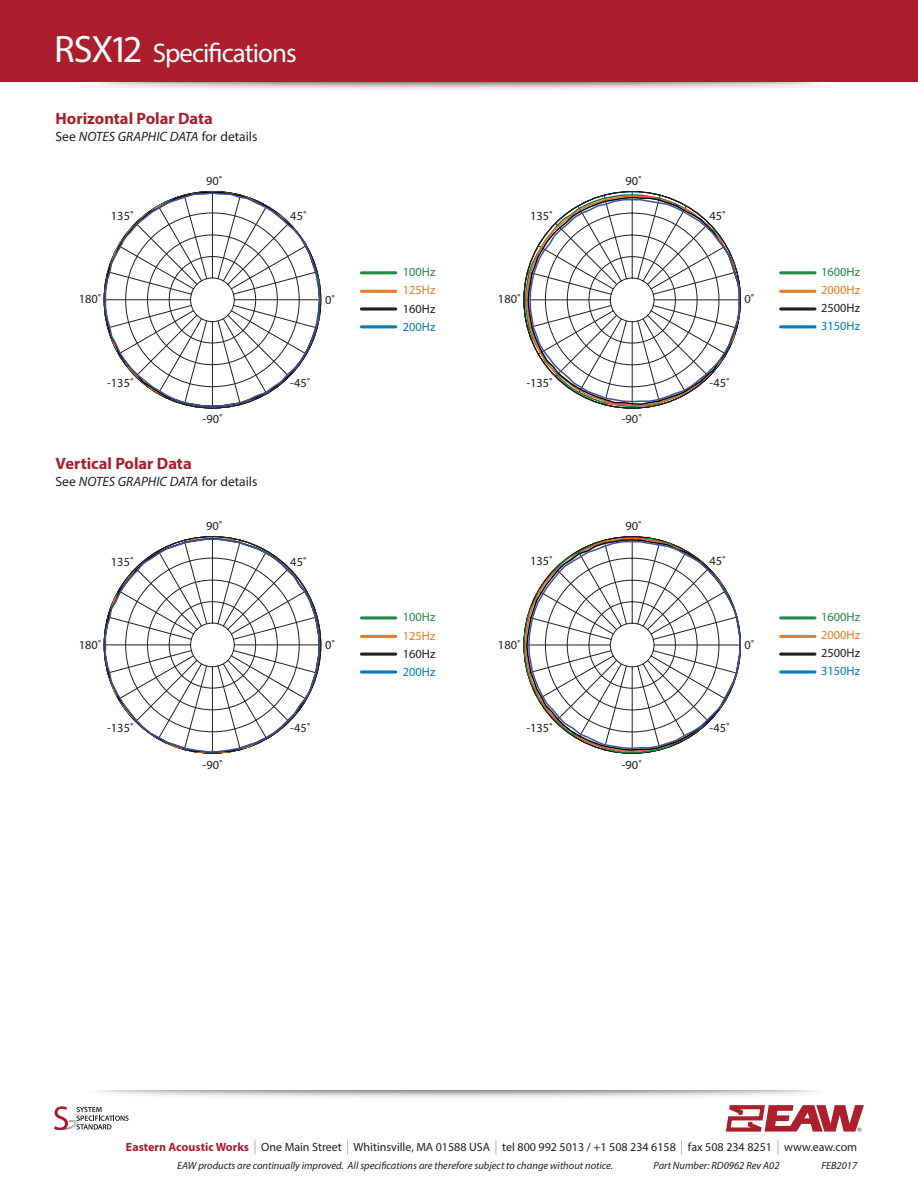
<style>
.page{position:relative;width:918px;height:1188px;background:#fff}
.page>*{position:absolute;margin:0;border:0;box-sizing:border-box;transform-origin:0 0}
.t1{font:27px "Myriad Pro";letter-spacing:-.035em;color:#fff}
.Heading{font:700 16.5px "Myriad Pro";color:#ad1e2c}
.t2{font:italic 13.5px "Myriad Pro";color:#231f20}
.t3{font:12.45px "Myriad Pro";color:#231f20}
.t4{font:12.45px/18.1px "Myriad Pro";color:#238946;text-align:justify}
.t5{font:12px "Myriad Pro";color:#231f20}
.t6{font:italic 10.5px "Myriad Pro";color:#231f20}
.s1{font-size:38.25px}
.s2{font-style:normal}
.s3{color:#eb7b23}
.s4{color:#231f20}
.s5{color:#007bc2}
.s6{font-weight:700;color:#ad1e2c}
.s7{font-weight:300;font-size:14.4px;color:#ad1e2c}
</style>
<div class="page">
<div style="left:0;top:0;width:918px;height:82px;background:#ad1e2c"></div>
<svg style="left:54px;top:1106px;width:75px;height:24px"></svg>
<svg style="left:726px;top:1105px;width:138px;height:27px"></svg>
<hr style="left:234px;top:300px;width:87px;height:1px;background:#231f20">
<hr style="left:632px;top:192px;width:1px;height:86px;background:#231f20">
<hr style="left:654px;top:300px;width:87px;height:1px;background:#231f20">
<svg style="left:361px;top:307px;width:35px;height:4px"></svg>
<hr style="left:361px;top:290px;width:35px;height:3px;background:#eb7b23">
<hr style="left:361px;top:271px;width:35px;height:3px;background:#238946">
<hr style="left:361px;top:325px;width:35px;height:3px;background:#007bc2">
<svg style="left:781px;top:307px;width:34px;height:4px"></svg>
<hr style="left:781px;top:290px;width:34px;height:3px;background:#eb7b23">
<hr style="left:781px;top:271px;width:34px;height:3px;background:#238946">
<hr style="left:781px;top:325px;width:34px;height:3px;background:#007bc2">
<svg style="left:104px;top:192px;width:216px;height:216px"></svg>
<svg style="left:527px;top:195px;width:212px;height:210px"></svg>
<hr style="left:212px;top:537px;width:1px;height:86px;background:#231f20">
<hr style="left:234px;top:645px;width:87px;height:1px;background:#231f20">
<hr style="left:361px;top:653px;width:35px;height:3px;background:#231f20">
<hr style="left:361px;top:635px;width:35px;height:3px;background:#eb7b23">
<svg style="left:361px;top:616px;width:35px;height:4px"></svg>
<svg style="left:361px;top:670px;width:35px;height:4px"></svg>
<hr style="left:781px;top:653px;width:34px;height:3px;background:#231f20">
<hr style="left:781px;top:635px;width:34px;height:3px;background:#eb7b23">
<svg style="left:781px;top:616px;width:34px;height:4px"></svg>
<svg style="left:781px;top:670px;width:34px;height:4px"></svg>
<svg style="left:104px;top:538px;width:216px;height:215px"></svg>
<svg style="left:525px;top:538px;width:136px;height:214px"></svg>
<svg style="left:527px;top:540px;width:214px;height:210px"></svg>
<h1 class="t1" style="left:54px;top:37px;width:244px"><span class="s1">RSX12</span> Specifications</h1>
<p class="Heading" style="left:56px;top:108px;width:159px">Horizontal Polar Data</p>
<p class="t2" style="left:56px;top:128px;width:203px"><span class="s2">See</span> NOTES GRAPHIC DATA <span class="s2">for details</span></p>
<p class="t3" style="left:206px;top:173px;width:18px">90˚</p>
<p class="t3" style="left:625px;top:173px;width:18px">90˚</p>
<p class="t3" style="left:111px;top:209px;width:24px">135˚</p>
<p class="t3" style="left:290px;top:209px;width:18px">45˚</p>
<p class="t3" style="left:530px;top:209px;width:24px">135˚</p>
<p class="t3" style="left:710px;top:209px;width:18px">45˚</p>
<p class="t3" style="left:79px;top:292px;width:24px">180˚</p>
<p class="t3" style="left:325px;top:292px;width:12px">0˚</p>
<p class="t4" style="left:403px;top:263px;width:34px">100Hz <span class="s3">125Hz </span><span class="s4">160Hz </span><span class="s5">200Hz</span></p>
<p class="t4" style="left:821px;top:263px;width:40px">1600Hz <span class="s3">2000Hz </span><span class="s4">2500Hz </span><span class="s5">3150Hz</span></p>
<p class="t3" style="left:498px;top:292px;width:24px">180˚</p>
<p class="t3" style="left:744px;top:292px;width:12px">0˚</p>
<p class="t3" style="left:107px;top:375px;width:28px">-135˚</p>
<p class="t3" style="left:290px;top:375px;width:22px">-45˚</p>
<p class="t3" style="left:526px;top:375px;width:28px">-135˚</p>
<p class="t3" style="left:710px;top:375px;width:22px">-45˚</p>
<p class="t3" style="left:203px;top:412px;width:22px">-90˚</p>
<p class="t3" style="left:622px;top:412px;width:22px">-90˚</p>
<p class="Heading" style="left:56px;top:453px;width:138px">Vertical Polar Data</p>
<p class="t2" style="left:56px;top:473px;width:203px"><span class="s2">See</span> NOTES GRAPHIC DATA <span class="s2">for details</span></p>
<p class="t3" style="left:206px;top:518px;width:18px">90˚</p>
<p class="t3" style="left:625px;top:518px;width:18px">90˚</p>
<p class="t3" style="left:111px;top:554px;width:24px">135˚</p>
<p class="t3" style="left:290px;top:554px;width:18px">45˚</p>
<p class="t3" style="left:530px;top:554px;width:24px">135˚</p>
<p class="t3" style="left:710px;top:554px;width:18px">45˚</p>
<p class="t3" style="left:79px;top:637px;width:24px">180˚</p>
<p class="t3" style="left:325px;top:637px;width:12px">0˚</p>
<p class="t4" style="left:403px;top:608px;width:34px">100Hz <span class="s3">125Hz </span><span class="s4">160Hz </span><span class="s5">200Hz</span></p>
<p class="t4" style="left:821px;top:608px;width:40px">1600Hz <span class="s3">2000Hz </span><span class="s4">2500Hz </span><span class="s5">3150Hz</span></p>
<p class="t3" style="left:498px;top:637px;width:24px">180˚</p>
<p class="t3" style="left:744px;top:637px;width:12px">0˚</p>
<p class="t3" style="left:107px;top:721px;width:28px">-135˚</p>
<p class="t3" style="left:290px;top:721px;width:22px">-45˚</p>
<p class="t3" style="left:526px;top:720px;width:28px">-135˚</p>
<p class="t3" style="left:710px;top:721px;width:22px">-45˚</p>
<p class="t3" style="left:203px;top:757px;width:22px">-90˚</p>
<p class="t3" style="left:622px;top:757px;width:22px">-90˚</p>
<p class="t5" style="left:126px;top:1139px;width:733px"><span class="s6">Eastern Acoustic Works</span> <span class="s7">|</span> One Main Street <span class="s7">|</span> Whitinsville, MA 01588 USA <span class="s7">|</span> tel 800 992 5013 / +1 508 234 6158 <span class="s7">|</span> fax 508 234 8251 <span class="s7">|</span> www.eaw.com</p>
<p class="t6" style="left:177px;top:1159px;width:437px">EAW products are continually improved. All specifications are therefore subject to change without notice.</p>
<p class="t6" style="left:654px;top:1159px;width:128px">Part Number: RD0962 Rev A02</p>
<p class="t6" style="left:821px;top:1159px;width:37px">FEB2017</p>
</div>
